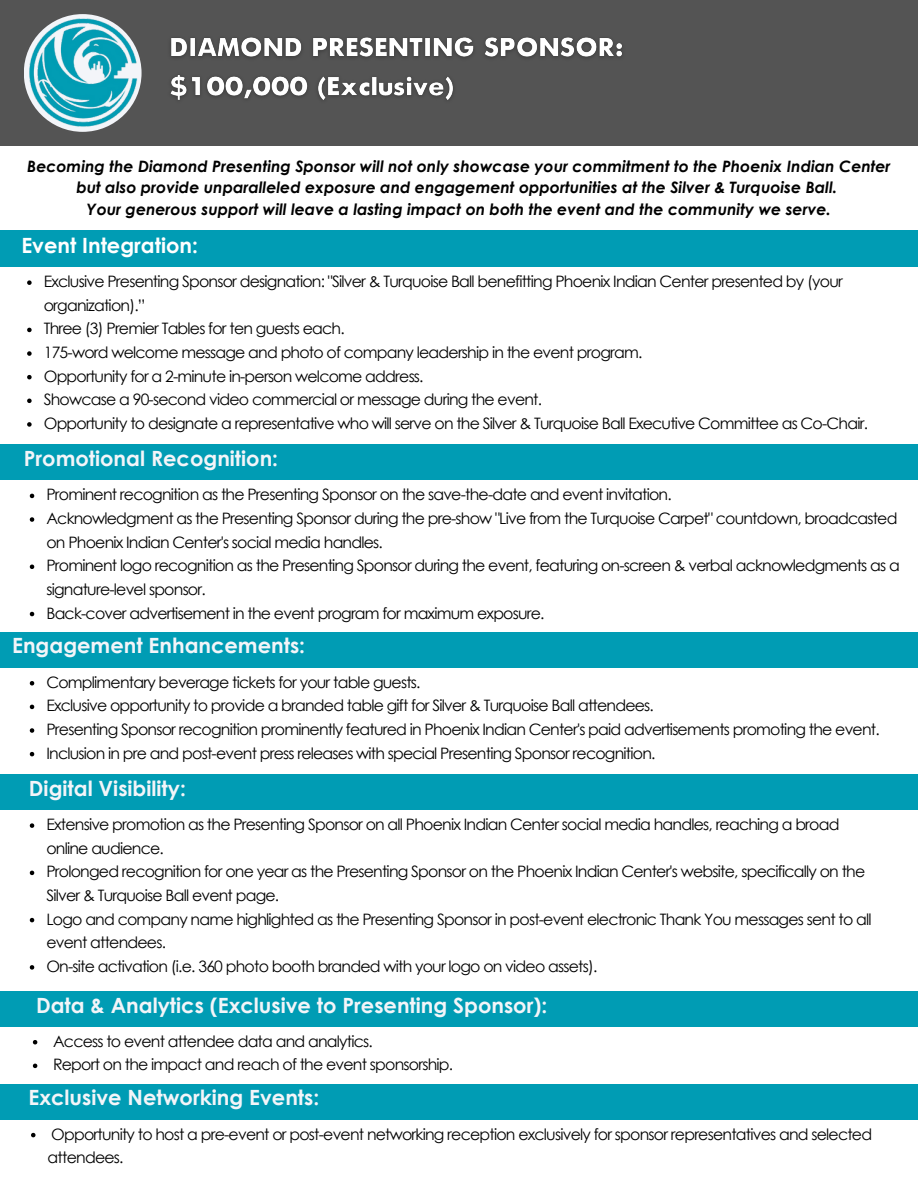
<style>
.page{position:relative;width:918px;height:1188px;background:#fff}
.page>*{position:absolute;margin:0;border:0;box-sizing:border-box;transform-origin:0 0}
.t1{font:700 21px "Century Gothic";color:#f3f5f9}
.t2{font:700 21px "Century Gothic";color:#fff}
.t3{font:15.75px/23.7px "Century Gothic";letter-spacing:-.05em;color:#000}
.t4{font:italic 700 15.75px/21.3px "Century Gothic";color:#000;text-align:center}
</style>
<div class="page">
<div style="left:0;top:0;width:918px;height:146px;background:#545454"></div>
<svg style="left:30px;top:494px;width:4px;height:4px"></svg>
<svg style="left:30px;top:517px;width:4px;height:5px"></svg>
<svg style="left:30px;top:565px;width:4px;height:4px"></svg>
<svg style="left:30px;top:612px;width:4px;height:4px"></svg>
<svg style="left:27px;top:280px;width:5px;height:5px"></svg>
<svg style="left:27px;top:328px;width:5px;height:4px"></svg>
<svg style="left:27px;top:351px;width:5px;height:5px"></svg>
<svg style="left:27px;top:375px;width:5px;height:4px"></svg>
<svg style="left:27px;top:399px;width:5px;height:4px"></svg>
<svg style="left:27px;top:422px;width:5px;height:5px"></svg>
<svg style="left:30px;top:681px;width:4px;height:5px"></svg>
<svg style="left:30px;top:705px;width:4px;height:4px"></svg>
<svg style="left:30px;top:728px;width:4px;height:5px"></svg>
<svg style="left:30px;top:752px;width:4px;height:4px"></svg>
<svg style="left:30px;top:823px;width:4px;height:5px"></svg>
<svg style="left:30px;top:871px;width:4px;height:4px"></svg>
<svg style="left:30px;top:918px;width:4px;height:4px"></svg>
<svg style="left:30px;top:965px;width:4px;height:5px"></svg>
<div style="left:0;top:445px;width:918px;height:35px;background:#009cb4"></div>
<div style="left:0;top:632px;width:918px;height:36px;background:#009cb4"></div>
<div style="left:0;top:774px;width:918px;height:36px;background:#009cb4"></div>
<div style="left:0;top:991px;width:918px;height:36px;background:#009cb4"></div>
<img style="left:170px;top:37px;width:452px;height:63px">
<div style="left:0;top:1084px;width:918px;height:35px;background:#009cb4"></div>
<div style="left:0;top:231px;width:918px;height:36px;background:#009cb4"></div>
<svg style="left:33px;top:1040px;width:4px;height:4px"></svg>
<svg style="left:33px;top:1064px;width:4px;height:4px"></svg>
<svg style="left:31px;top:1133px;width:5px;height:4px"></svg>
<svg style="left:24px;top:14px;width:118px;height:118px"></svg>
<img style="left:27px;top:19px;width:112px;height:110px">
<h2 class="t4" style="left:27px;top:155px;width:865px">Becoming the Diamond Presenting Sponsor will not only showcase your commitment to the Phoenix Indian Center but also provide unparalleled exposure and engagement opportunities at the Silver &amp; Turquoise Ball.<br>Your generous support will leave a lasting impact on both the event and the community we serve.</h2>
<p class="t2" style="left:21px;top:232px;width:178px">Event Integration:</p>
<p class="t3" style="left:44px;top:269px;width:801px">Exclusive Presenting Sponsor designation: "Silver &amp; Turquoise Ball benefitting Phoenix Indian Center presented by (your organization).”</p>
<p class="t3" style="left:44px;top:316px;width:302px">Three (3) Premier Tables for ten guests each.</p>
<p class="t3" style="left:44px;top:340px;width:600px">175-word welcome message and photo of company leadership in the event program.</p>
<p class="t3" style="left:44px;top:364px;width:381px">Opportunity for a 2-minute in-person welcome address.</p>
<p class="t3" style="left:44px;top:387px;width:500px">Showcase a 90-second video commercial or message during the event.</p>
<h2 class="t3" style="left:44px;top:411px;width:826px">Opportunity to designate a representative who will serve on the Silver &amp; Turquoise Ball Executive Committee as Co-Chair.</h2>
<p class="t1" style="left:24px;top:445px;width:256px">Promotional Recognition:</p>
<p class="t3" style="left:46px;top:482px;width:627px">Prominent recognition as the Presenting Sponsor on the save-the-date and event invitation.</p>
<h3 class="t3" style="left:46px;top:506px;width:853px">Acknowledgment as the Presenting Sponsor during the pre-show "Live from the Turquoise Carpet" countdown, broadcasted on Phoenix Indian Center's social media handles.</h3>
<h2 class="t3" style="left:46px;top:553px;width:855px">Prominent logo recognition as the Presenting Sponsor during the event, featuring on-screen &amp; verbal acknowledgments as a signature-level sponsor.</h2>
<p class="t3" style="left:46px;top:601px;width:500px">Back-cover advertisement in the event program for maximum exposure.</p>
<h2 class="t1" style="left:12px;top:632px;width:295px">Engagement Enhancements:</h2>
<p class="t3" style="left:46px;top:670px;width:376px">Complimentary beverage tickets for your table guests.</p>
<p class="t3" style="left:46px;top:693px;width:609px">Exclusive opportunity to provide a branded table gift for Silver &amp; Turquoise Ball attendees.</p>
<p class="t3" style="left:46px;top:717px;width:835px">Presenting Sponsor recognition prominently featured in Phoenix Indian Center's paid advertisements promoting the event.</p>
<p class="t3" style="left:46px;top:741px;width:611px">Inclusion in pre and post-event press releases with special Presenting Sponsor recognition.</p>
<p class="t1" style="left:29px;top:774px;width:158px">Digital Visibility:</p>
<h2 class="t3" style="left:46px;top:812px;width:795px">Extensive promotion as the Presenting Sponsor on all Phoenix Indian Center social media handles, reaching a broad online audience.</h2>
<p class="t3" style="left:46px;top:859px;width:820px">Prolonged recognition for one year as the Presenting Sponsor on the Phoenix Indian Center's website, specifically on the<br>Silver &amp; Turquoise Ball event page.</p>
<p class="t3" style="left:46px;top:907px;width:827px">Logo and company name highlighted as the Presenting Sponsor in post-event electronic Thank You messages sent to all event attendees.</p>
<p class="t3" style="left:46px;top:954px;width:553px">On-site activation (i.e. 360 photo booth branded with your logo on video assets).</p>
<p class="t1" style="left:36px;top:992px;width:513px">Data &amp; Analytics (Exclusive to Presenting Sponsor):</p>
<h2 class="t3" style="left:53px;top:1029px;width:321px">Access to event attendee data and analytics.</h2>
<p class="t3" style="left:53px;top:1052px;width:402px">Report on the impact and reach of the event sponsorship.</p>
<p class="t1" style="left:29px;top:1084px;width:292px">Exclusive Networking Events:</p>
<p class="t3" style="left:48px;top:1122px;width:826px">Opportunity to host a pre-event or post-event networking reception exclusively for sponsor representatives and selected attendees.</p>
</div>
